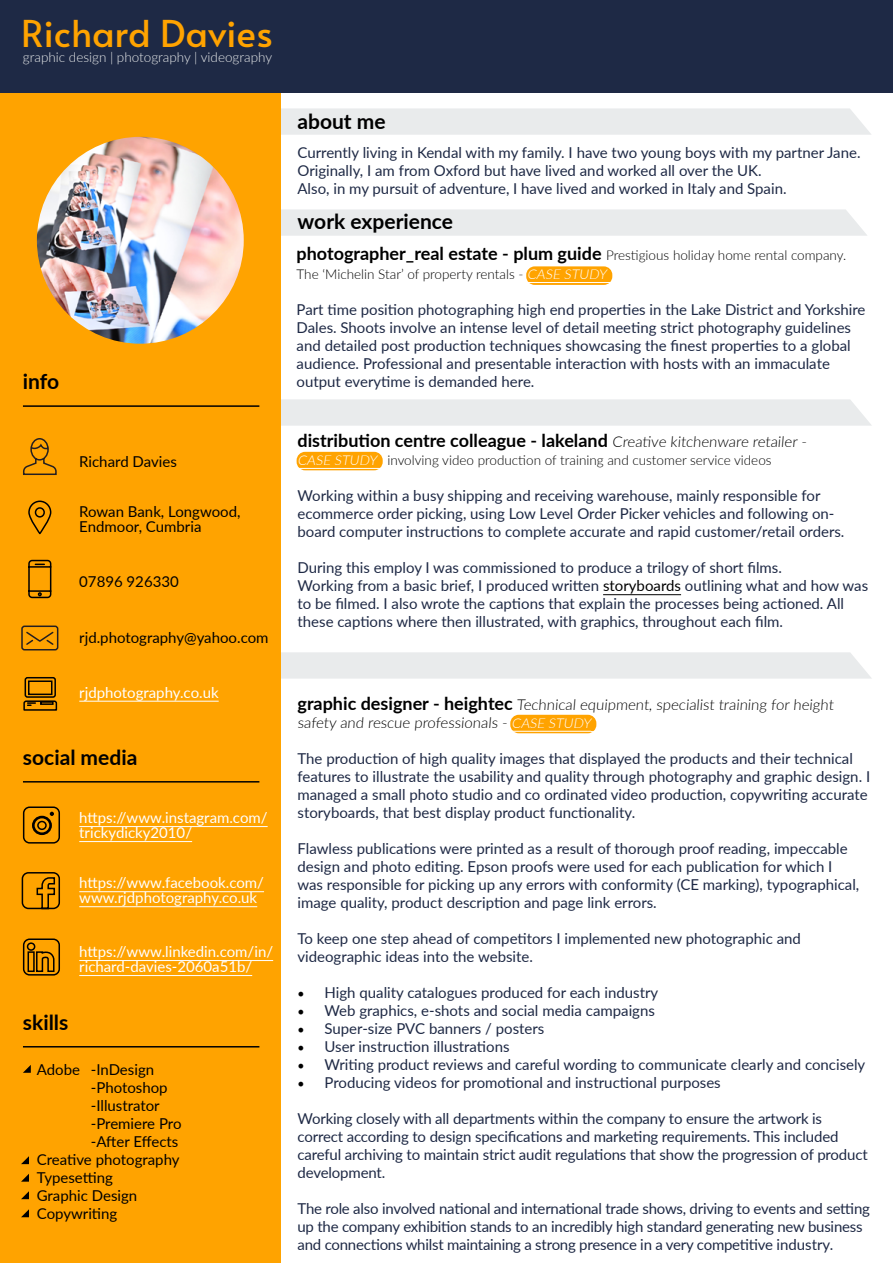
<style>
.page{position:relative;width:893px;height:1263px;background:#fff}
.page>*{position:absolute;margin:0;border:0;box-sizing:border-box;transform-origin:0 0}
.t1{font:36.9px "Alata";color:#ffa300}
.t2{font:700 21px "Lato";color:#000}
.t3{font:700 18px "Lato";color:#000}
.t4{font:15px/18px "Lato";color:#1e2945}
.t5{font:15px/15px "Lato";color:#000}
.t6{font:15px/15px "Lato";color:#fff}
.t7{font:300 15px/18px "Lato";color:#000}
.t8{font:300 13.5px/19.2px "Lato";color:#000}
.t9{font:300 13.5px "Lato";color:#e9ebec}
.s1{font-weight:700;font-size:18px}
.s2{font-style:italic;color:#fff}
.s3{font-weight:300;font-size:15px}
.s4{color:#000}
.s5{font-style:italic;font-size:13.5px;color:#fff}
.s6{font-family:"Minion Pro";font-size:18px;color:#000}
</style>
<div class="page">
<div style="left:281px;top:108px;width:590px;height:27px;background:#e9ebec"></div>
<div style="left:281px;top:209px;width:586px;height:27px;background:#e9ebec"></div>
<div style="left:281px;top:652px;width:591px;height:27px;background:#e9ebec"></div>
<div style="left:281px;top:399px;width:591px;height:27px;background:#e9ebec"></div>
<div style="left:297px;top:452px;width:86px;height:18px;background:#ffa300;border-radius:9px"></div>
<div style="left:526px;top:266px;width:86px;height:19px;background:#ffa300;border-radius:9px"></div>
<div style="left:510px;top:715px;width:86px;height:18px;background:#ffa300;border-radius:9px"></div>
<hr style="left:297px;top:468px;width:87px;height:1px;background:#fff">
<hr style="left:603px;top:594px;width:78px;height:1px;background:#000">
<hr style="left:512px;top:731px;width:79px;height:1px;background:#fff">
<div style="left:0;top:92px;width:281px;height:1171px;background:#ffa300"></div>
<svg style="left:23px;top:680px;width:35px;height:31px"></svg>
<div style="left:25px;top:677px;width:31px;height:21px;border:2px solid #000;border-radius:2px"></div>
<svg style="left:28px;top:500px;width:24px;height:35px"></svg>
<div style="left:23px;top:806px;width:37px;height:37px;border:2px solid #000;border-radius:6px"></div>
<div style="left:23px;top:938px;width:37px;height:37px;border:2px solid #000;border-radius:6px"></div>
<svg style="left:21px;top:625px;width:38px;height:26px"></svg>
<svg style="left:28px;top:559px;width:24px;height:40px"></svg>
<svg style="left:23px;top:438px;width:34px;height:37px"></svg>
<hr style="left:79px;top:960px;width:194px;height:1px;background:#fff">
<hr style="left:79px;top:975px;width:173px;height:1px;background:#fff">
<hr style="left:79px;top:891px;width:185px;height:1px;background:#fff">
<hr style="left:79px;top:906px;width:178px;height:1px;background:#fff">
<hr style="left:79px;top:826px;width:189px;height:1px;background:#fff">
<hr style="left:79px;top:841px;width:113px;height:1px;background:#fff">
<hr style="left:79px;top:701px;width:140px;height:1px;background:#fff">
<img style="left:37px;top:137px;width:207px;height:207px;border-radius:103px">
<hr style="left:23px;top:405px;width:236px;height:2px;background:#000">
<hr style="left:23px;top:781px;width:236px;height:1px;background:#000">
<hr style="left:23px;top:1046px;width:236px;height:1px;background:#000">
<svg style="left:21px;top:812px;width:39px;height:161px"></svg>
<svg style="left:23px;top:1065px;width:8px;height:8px"></svg>
<svg style="left:21px;top:1156px;width:8px;height:8px"></svg>
<svg style="left:21px;top:1174px;width:8px;height:8px"></svg>
<svg style="left:21px;top:1191px;width:8px;height:8px"></svg>
<svg style="left:21px;top:1209px;width:8px;height:8px"></svg>
<div style="left:0;top:0;width:893px;height:92px;background:#1e2945"></div>
<hr style="left:527px;top:282px;width:83px;height:1px;background:#fff">
<h1 class="t1" style="left:21px;top:1px;width:253px">Richard Davies</h1>
<p class="t9" style="left:23px;top:48px;width:251px">graphic design | photography | videography</p>
<h2 class="t2" style="left:23px;top:366px;width:38px">info</h2>
<p class="t5" style="left:79px;top:453px;width:99px">Richard Davies</p>
<p class="t5" style="left:79px;top:504px;width:163px">Rowan Bank, Longwood,<br>Endmoor, Cumbria</p>
<p class="t5" style="left:79px;top:573px;width:101px">07896 926330</p>
<p class="t5" style="left:79px;top:629px;width:191px">rjd.photography@yahoo.com</p>
<p class="t6" style="left:79px;top:684px;width:141px">rjdphotography.co.uk</p>
<h2 class="t2" style="left:23px;top:742px;width:116px">social media</h2>
<p class="t6" style="left:79px;top:809px;width:190px">https://www.instagram.com/ trickydicky2010/</p>
<p class="t6" style="left:79px;top:875px;width:186px">https://www.facebook.com/ www.rjdphotography.co.uk</p>
<p class="t6" style="left:79px;top:943px;width:195px">https://www.linkedin.com/in/ richard-davies-2060a51b/</p>
<h2 class="t2" style="left:23px;top:1006px;width:47px">skills</h2>
<p class="t5" style="left:37px;top:1062px;width:119px">Adobe -InDesign</p>
<p class="t5" style="left:91px;top:1080px;width:78px">-Photoshop</p>
<p class="t5" style="left:91px;top:1098px;width:70px">-Illustrator</p>
<p class="t5" style="left:91px;top:1116px;width:92px">-Premiere Pro</p>
<p class="t5" style="left:91px;top:1134px;width:89px">-After Effects</p>
<p class="t5" style="left:37px;top:1152px;width:144px">Creative photography</p>
<p class="t5" style="left:37px;top:1170px;width:78px">Typesetting</p>
<p class="t5" style="left:37px;top:1188px;width:102px">Graphic Design</p>
<p class="t5" style="left:37px;top:1206px;width:82px">Copywriting</p>
<h2 class="t2" style="left:297px;top:105px;width:90px">about me</h2>
<p class="t4" style="left:297px;top:143px;width:565px">Currently living in Kendal with my family. I have two young boys with my partner Jane.<br>Originally, I am from Oxford but have lived and worked all over the UK.<br>Also, in my pursuit of adventure, I have lived and worked in Italy and Spain.</p>
<h2 class="t2" style="left:298px;top:206px;width:157px">work experience</h2>
<p class="t8" style="left:297px;top:245px;width:551px"><span class="s1">photographer_real estate - plum guide</span> Prestigious holiday home rental company.<br>The ‘Michelin Star’ of property rentals - <span class="s2">CASE STUDY</span></p>
<p class="t4" style="left:297px;top:300px;width:570px">Part time position photographing high end properties in the Lake District and Yorkshire Dales. Shoots involve an intense level of detail meeting strict photography guidelines and detailed post production techniques showcasing the finest properties to a global audience. Professional and presentable interaction with hosts with an immaculate output everytime is demanded here.</p>
<p class="t3" style="left:297px;top:427px;width:512px">distribution centre colleague - lakeland <span class="s3">Creative kitchenware retailer -</span></p>
<p class="t8" style="left:297px;top:450px;width:476px"><span class="s2">CASE STUDY</span> involving video production of training and customer service videos</p>
<p class="t4" style="left:297px;top:486px;width:548px">Working within a busy shipping and receiving warehouse, mainly responsible for ecommerce order picking, using Low Level Order Picker vehicles and following on&shy;board computer instructions to complete accurate and rapid customer/retail orders.</p>
<p class="t4" style="left:297px;top:558px;width:572px">During this employ I was commissioned to produce a trilogy of short films.<br>Working from a basic brief, I produced written <span class="s4">storyboards</span> outlining what and how was to be filmed. I also wrote the captions that explain the processes being actioned. All these captions where then illustrated, with graphics, throughout each film.</p>
<p class="t7" style="left:297px;top:695px;width:539px"><span class="s1">graphic designer - heightec</span> Technical equipment, specialist training for height safety and rescue professionals - <span class="s5">CASE STUDY</span></p>
<p class="t4" style="left:297px;top:749px;width:574px">The production of high quality images that displayed the products and their technical features to illustrate the usability and quality through photography and graphic design. I managed a small photo studio and co ordinated video production, copywriting accurate storyboards, that best display product functionality.</p>
<p class="t4" style="left:297px;top:839px;width:563px">Flawless publications were printed as a result of thorough proof reading, impeccable design and photo editing. Epson proofs were used for each publication for which I was responsible for picking up any errors with conformity (CE marking), typographical, image quality, product description and page link errors.</p>
<p class="t4" style="left:297px;top:929px;width:505px">To keep one step ahead of competitors I implemented new photographic and videographic ideas into the website.</p>
<p class="t4" style="left:297px;top:983px;width:362px"><span class="s6">•</span> High quality catalogues produced for each industry</p>
<p class="t4" style="left:297px;top:1001px;width:359px"><span class="s6">•</span> Web graphics, e-shots and social media campaigns</p>
<p class="t4" style="left:297px;top:1019px;width:248px"><span class="s6">•</span> Super-size PVC banners / posters</p>
<p class="t4" style="left:297px;top:1037px;width:214px"><span class="s6">•</span> User instruction illustrations</p>
<p class="t4" style="left:297px;top:1055px;width:569px"><span class="s6">•</span> Writing product reviews and careful wording to communicate clearly and concisely</p>
<p class="t4" style="left:297px;top:1073px;width:425px"><span class="s6">•</span> Producing videos for promotional and instructional purposes</p>
<p class="t4" style="left:297px;top:1109px;width:572px">Working closely with all departments within the company to ensure the artwork is correct according to design specifications and marketing requirements. This included careful archiving to maintain strict audit regulations that show the progression of product development.</p>
<p class="t4" style="left:297px;top:1199px;width:574px">The role also involved national and international trade shows, driving to events and setting up the company exhibition stands to an incredibly high standard generating new business and connections whilst maintaining a strong presence in a very competitive industry.</p>
</div>
